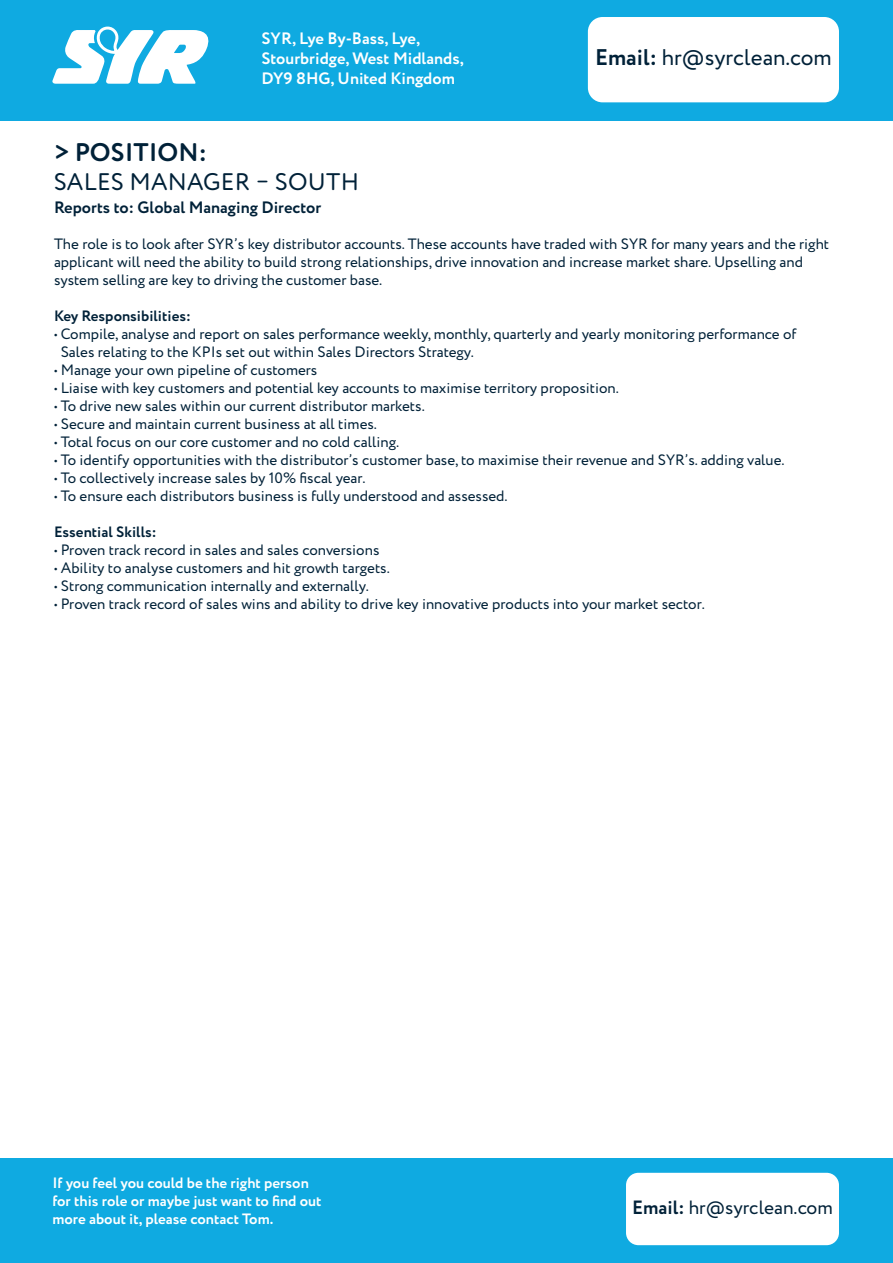
<style>
.page{position:relative;width:893px;height:1263px;background:#fff}
.page>*{position:absolute;margin:0;border:0;box-sizing:border-box;transform-origin:0 0}
.t1{font:700 25.5px "Circe Rounded";color:#002138}
.t2{font:24px "Circe Rounded";letter-spacing:.01em;color:#002138}
.t3{font:22.65px "Circe";color:#002138}
.t4{font:19.2px "Circe";color:#002138}
.t5{font:700 16.5px "Circe";color:#fff}
.t6{font:700 16.5px "Circe";color:#002138}
.t7{font:15px/18px "Circe";color:#002138}
.t8{font:700 15px/18px "Circe";color:#fff}
.t9{font:700 15px "Circe";color:#002138}
.s1{font-weight:700}
</style>
<div class="page">
<div style="left:0;top:0;width:893px;height:120px;background:#0faae1"></div>
<div style="left:0;top:1159px;width:893px;height:104px;background:#0faae1"></div>
<svg style="left:52px;top:27px;width:157px;height:57px"></svg>
<div style="left:588px;top:17px;width:251px;height:85px;background:#fff;border-radius:15px"></div>
<div style="left:626px;top:1173px;width:213px;height:72px;background:#fff;border-radius:12px"></div>
<p class="t5" style="left:261px;top:27px;width:160px">SYR, Lye By-Bass, Lye,</p>
<p class="t5" style="left:261px;top:47px;width:204px">Stourbridge, West Midlands,</p>
<p class="t5" style="left:261px;top:67px;width:195px">DY9 8HG, United Kingdom</p>
<p class="t3" style="left:595px;top:43px;width:238px"><span class="s1">Email:</span> hr@syrclean.com</p>
<p class="t1" style="left:54px;top:137px;width:154px">&gt; POSITION:</p>
<p class="t2" style="left:54px;top:168px;width:306px">SALES MANAGER – SOUTH</p>
<p class="t6" style="left:54px;top:196px;width:269px">Reports to: Global Managing Director</p>
<p class="t7" style="left:54px;top:236px;width:777px">The role is to look after SYR’s key distributor accounts. These accounts have traded with SYR for many years and the right applicant will need the ability to build strong relationships, drive innovation and increase market share. Upselling and system selling are key to driving the customer base.</p>
<p class="t9" style="left:54px;top:306px;width:138px">Key Responsibilities:</p>
<p class="t7" style="left:54px;top:326px;width:744px">• Compile, analyse and report on sales performance weekly, monthly, quarterly and yearly monitoring performance of</p>
<p class="t7" style="left:61px;top:344px;width:415px">Sales relating to the KPIs set out within Sales Directors Strategy.</p>
<p class="t7" style="left:54px;top:362px;width:265px">• Manage your own pipeline of customers</p>
<p class="t7" style="left:54px;top:380px;width:566px">• Liaise with key customers and potential key accounts to maximise territory proposition.</p>
<p class="t7" style="left:54px;top:398px;width:372px">• To drive new sales within our current distributor markets.</p>
<p class="t7" style="left:54px;top:416px;width:325px">• Secure and maintain current business at all times.</p>
<p class="t7" style="left:54px;top:434px;width:347px">• Total focus on our core customer and no cold calling.</p>
<p class="t7" style="left:54px;top:452px;width:732px">• To identify opportunities with the distributor’s customer base, to maximise their revenue and SYR’s. adding value.</p>
<p class="t7" style="left:54px;top:470px;width:313px">• To collectively increase sales by 10% fiscal year.</p>
<p class="t7" style="left:54px;top:488px;width:455px">• To ensure each distributors business is fully understood and assessed.</p>
<p class="t9" style="left:54px;top:522px;width:104px">Essential Skills:</p>
<p class="t7" style="left:54px;top:542px;width:327px">• Proven track record in sales and sales conversions</p>
<p class="t7" style="left:54px;top:560px;width:337px">• Ability to analyse customers and hit growth targets.</p>
<p class="t7" style="left:54px;top:578px;width:316px">• Strong communication internally and externally.</p>
<p class="t7" style="left:54px;top:596px;width:652px">• Proven track record of sales wins and ability to drive key innovative products into your market sector.</p>
<p class="t8" style="left:52px;top:1175px;width:271px">If you feel you could be the right person for this role or maybe just want to find out more about it, please contact Tom.</p>
<p class="t4" style="left:632px;top:1194px;width:202px"><span class="s1">Email:</span> hr@syrclean.com</p>
</div>
